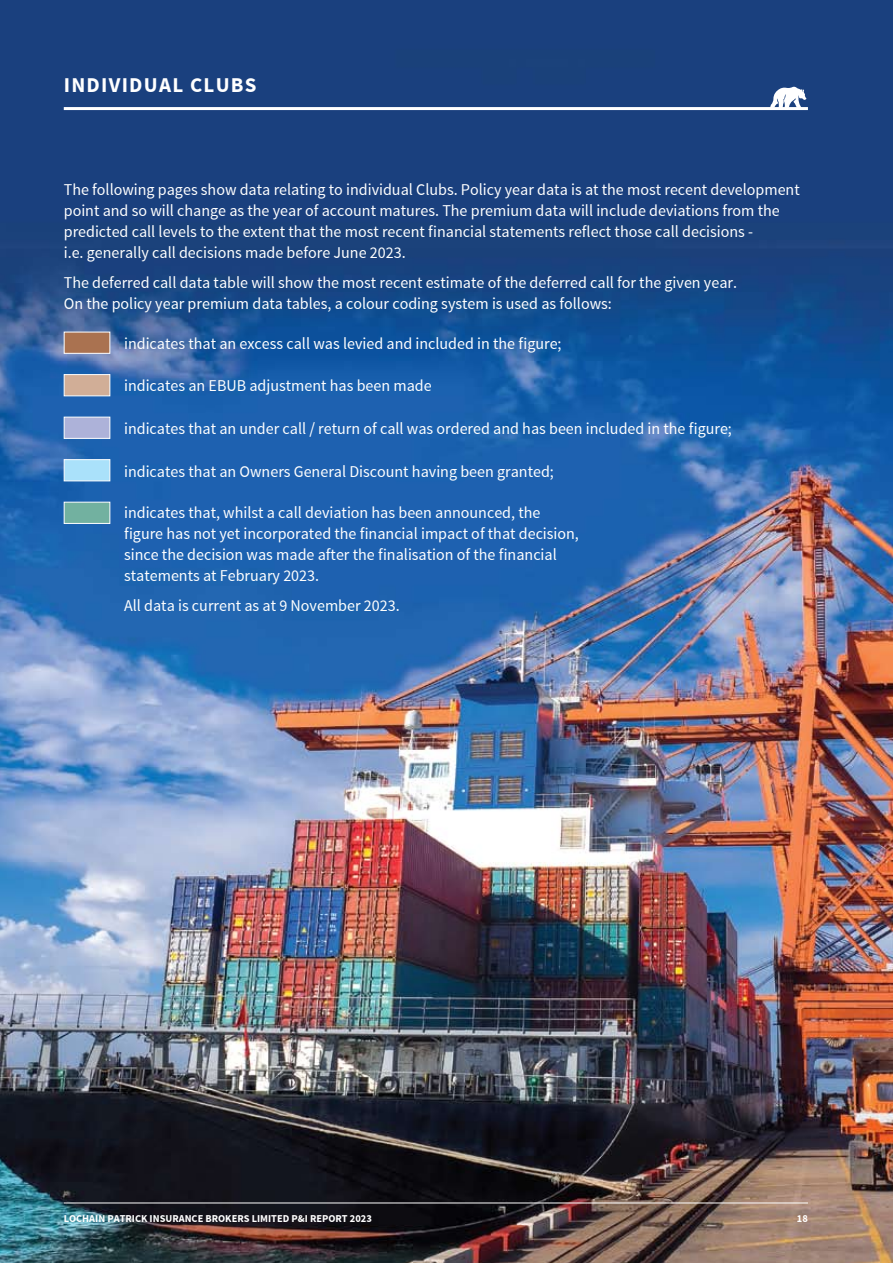
<style>
.page{position:relative;width:893px;height:1263px;background:#fff}
.page>*{position:absolute;margin:0;border:0;box-sizing:border-box;transform-origin:0 0}
.t1{font:700 21px "Source Sans Pro";letter-spacing:.06em;color:#fff}
.t2{font:16.5px/21px "Source Sans Pro";color:#fff}
.t3{font:700 10.5px "Source Sans Pro";color:#fff}
</style>
<div class="page">
<img style="left:0;top:0;width:893px;height:1263px">
<div style="left:64px;top:374px;width:46px;height:22px;background:#d1ae97;border:1px solid #fff"></div>
<div style="left:64px;top:417px;width:46px;height:22px;background:#adb2d9;border:1px solid #fff"></div>
<div style="left:64px;top:459px;width:46px;height:22px;background:#aae1fa;border:1px solid #fff"></div>
<div style="left:64px;top:332px;width:46px;height:22px;background:#aa7250;border:1px solid #fff"></div>
<div style="left:64px;top:502px;width:46px;height:22px;background:#72b1a0;border:1px solid #fff"></div>
<hr style="left:64px;top:1202px;width:744px;height:1px;background:#fff">
<hr style="left:64px;top:107px;width:744px;height:3px;background:#fff">
<svg style="left:770px;top:87px;width:36px;height:21px"></svg>
<p class="t1" style="left:64px;top:74px;width:194px">INDIVIDUAL CLUBS</p>
<p class="t2" style="left:64px;top:180px;width:737px">The following pages show data relating to individual Clubs. Policy year data is at the most recent development point and so will change as the year of account matures. The premium data will include deviations from the predicted call levels to the extent that the most recent financial statements reflect those call decisions -<br>i.e. generally call decisions made before June 2023.</p>
<p class="t2" style="left:64px;top:272px;width:675px">The deferred call data table will show the most recent estimate of the deferred call for the given year.<br>On the policy year premium data tables, a colour coding system is used as follows:</p>
<p class="t2" style="left:124px;top:333px;width:439px">indicates that an excess call was levied and included in the figure;</p>
<p class="t2" style="left:124px;top:376px;width:309px">indicates an EBUB adjustment has been made</p>
<p class="t2" style="left:124px;top:418px;width:609px">indicates that an under call / return of call was ordered and has been included in the figure;</p>
<p class="t2" style="left:124px;top:461px;width:431px">indicates that an Owners General Discount having been granted;</p>
<p class="t2" style="left:124px;top:503px;width:456px">indicates that, whilst a call deviation has been announced, the figure has not yet incorporated the financial impact of that decision, since the decision was made after the finalisation of the financial statements at February 2023.</p>
<p class="t2" style="left:124px;top:595px;width:277px">All data is current as at 9 November 2023.</p>
<p class="t3" style="left:64px;top:1213px;width:310px">LOCHAIN PATRICK INSURANCE BROKERS LIMITED P&amp;I REPORT 2023</p>
<p class="t3" style="left:797px;top:1213px;width:12px">18</p>
</div>
